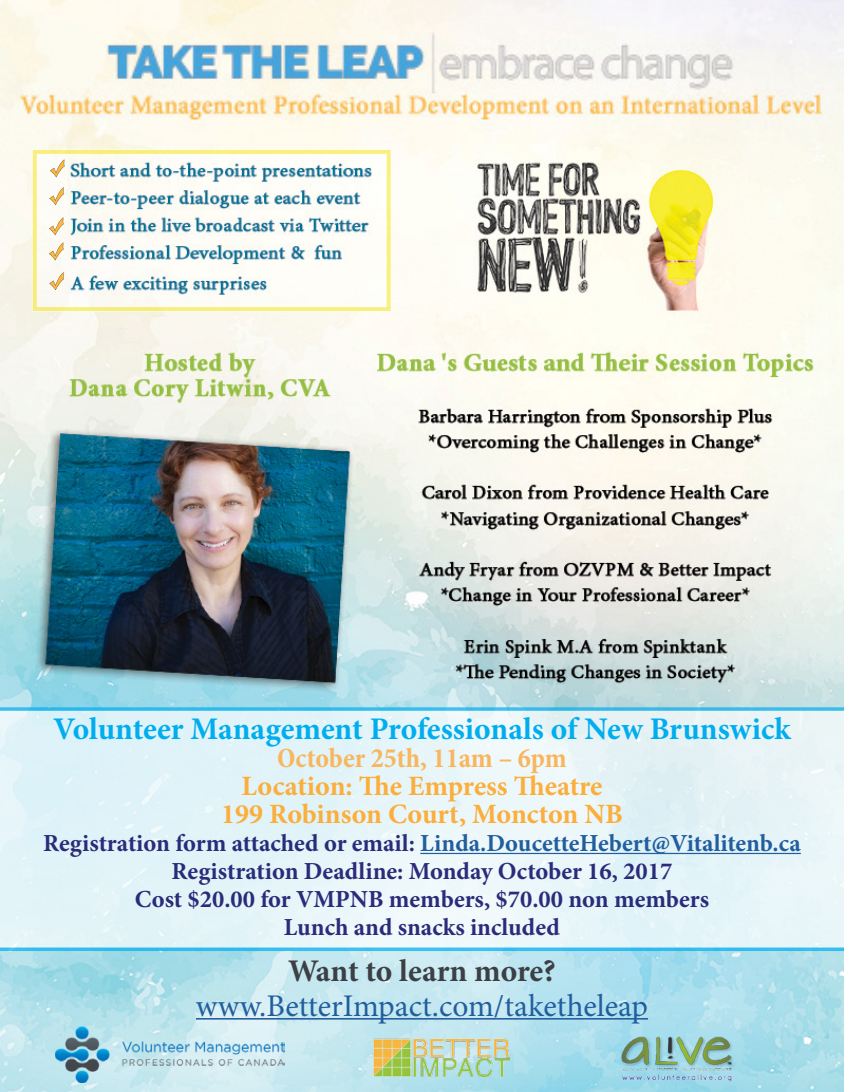
<style>
.page{position:relative;width:844px;height:1092px;background:#fff}
.page>*{position:absolute;margin:0;border:0;box-sizing:border-box;transform-origin:0 0}
.t1{font:700 31.5px "Minion Pro";color:#00aeef}
.t2{font:31.5px "Minion Pro";color:#215e9e}
.t3{font:700 31.5px "Minion Pro";letter-spacing:-.005em;color:#3c4045}
.t4{font:700 28px/28px "Minion Pro";color:#fbae3b;text-align:center}
.t5{font:700 condensed 28px "Minion Pro";color:#f8b65e}
.t6{font:700 24.5px/28px "Minion Pro";color:#2a2c7a;text-align:center}
.s1{color:#215e9e}
</style>
<div class="page">
<img style="left:0;top:144px;width:843px;height:947px">
<img style="left:33px;top:150px;width:357px;height:161px">
<img style="left:50px;top:159px;width:15px;height:18px">
<img style="left:49px;top:272px;width:15px;height:18px">
<img style="left:49px;top:242px;width:15px;height:18px">
<img style="left:49px;top:217px;width:15px;height:18px">
<img style="left:49px;top:187px;width:15px;height:18px">
<svg style="left:0;top:707px;width:843px;height:243px;background:#e1f3f7"></svg>
<hr style="left:196px;top:1017px;width:452px;height:2px;background:#215e9e">
<img style="left:373px;top:1038px;width:136px;height:38px">
<img style="left:610px;top:1015px;width:132px;height:76px">
<img style="left:56px;top:1026px;width:229px;height:55px">
<hr style="left:420px;top:852px;width:380px;height:2px;background:#215e9e">
<img style="left:0;top:0;width:843px;height:144px">
<p class="t1" style="left:53px;top:706px;width:738px">Volunteer Management Professionals of New Brunswick</p>
<p class="t5" style="left:277px;top:738px;width:291px">October 25th, 11am – 6pm</p>
<p class="t4" style="left:221px;top:771px;width:403px">Location: The Empress Theatre<br>199 Robinson Court, Moncton NB</p>
<p class="t6" style="left:43px;top:828px;width:759px">Registration form attached or email: <span class="s1">Linda.DoucetteHebert@Vitalitenb.ca </span>Registration Deadline: Monday October 16, 2017<br>Cost $20.00 for VMPNB members, $70.00 non members<br>Lunch and snacks included</p>
<p class="t3" style="left:288px;top:948px;width:269px">Want to learn more?</p>
<p class="t2" style="left:196px;top:984px;width:453px">www.BetterImpact.com/taketheleap</p>
</div>
